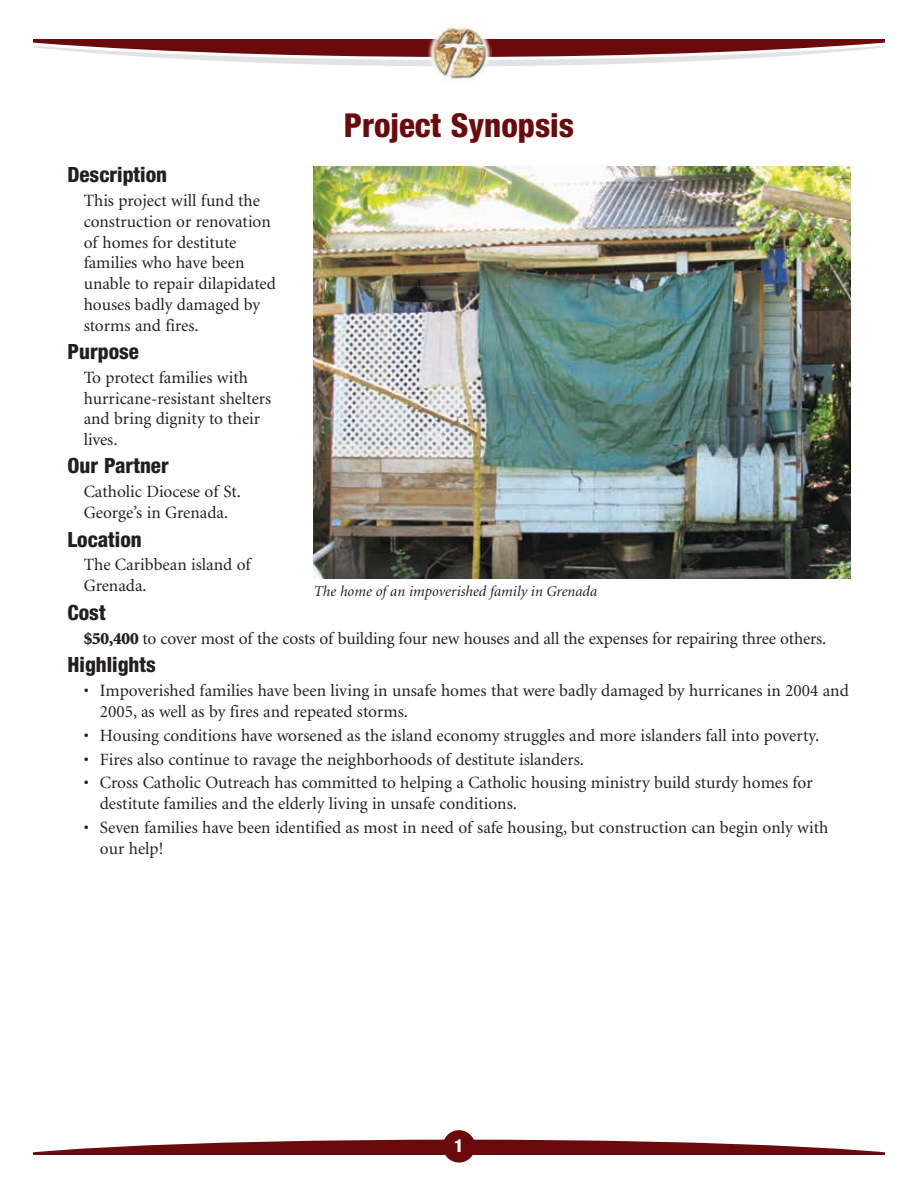
<style>
.page{position:relative;width:918px;height:1188px;background:#fff}
.page>*{position:absolute;margin:0;border:0;box-sizing:border-box;transform-origin:0 0}
.t1{font:800 condensed 33px "Helvetica Neue";color:#6b0a0c}
.t2{font:800 condensed 21px "Helvetica Neue";color:#231f20}
.t3{font:800 condensed 18px "Helvetica Neue";color:#fff}
.t4{font:17.25px/20.7px "Minion";color:#231f20}
.t5{font:italic 15px "Minion";color:#231f20}
.s1{font-weight:900}
</style>
<div class="page">
<svg style="left:34px;top:1140px;width:850px;height:14px"></svg>
<svg style="left:34px;top:40px;width:850px;height:26px"></svg>
<img style="left:426px;top:26px;width:66px;height:55px">
<div style="left:443px;top:1130px;width:32px;height:33px;background:#6b0a0c;border-radius:50%"></div>
<img style="left:314px;top:167px;width:536px;height:411px">
<h1 class="t1" style="left:344px;top:105px;width:232px">Project Synopsis</h1>
<p class="t2" style="left:68px;top:162px;width:101px">Description</p>
<p class="t4" style="left:84px;top:191px;width:194px">This project will fund the construction or renovation of homes for destitute families who have been unable to repair dilapidated houses badly damaged by storms and fires.</p>
<p class="t2" style="left:68px;top:339px;width:73px">Purpose</p>
<p class="t4" style="left:84px;top:368px;width:189px">To protect families with hurricane-resistant shelters and bring dignity to their lives.</p>
<p class="t2" style="left:68px;top:453px;width:103px">Our Partner</p>
<p class="t4" style="left:84px;top:482px;width:159px">Catholic Diocese of St.<br>George’s in Grenada.</p>
<p class="t2" style="left:68px;top:526px;width:76px">Location</p>
<p class="t4" style="left:84px;top:555px;width:168px">The Caribbean island of<br>Grenada.</p>
<p class="t2" style="left:68px;top:599px;width:40px">Cost</p>
<p class="t4" style="left:84px;top:628px;width:744px"><span class="s1">$50,400</span> to cover most of the costs of building four new houses and all the expenses for repairing three others.</p>
<p class="t2" style="left:68px;top:652px;width:90px">Highlights</p>
<p class="t4" style="left:100px;top:681px;width:750px;text-indent:-16px">• Impoverished families have been living in unsafe homes that were badly damaged by hurricanes in 2004 and<br>2005, as well as by fires and repeated storms.</p>
<p class="t4" style="left:84px;top:725px;width:737px">• Housing conditions have worsened as the island economy struggles and more islanders fall into poverty.</p>
<p class="t4" style="left:84px;top:749px;width:502px">• Fires also continue to ravage the neighborhoods of destitute islanders.</p>
<p class="t4" style="left:100px;top:773px;width:714px;text-indent:-16px">• Cross Catholic Outreach has committed to helping a Catholic housing ministry build sturdy homes for destitute families and the elderly living in unsafe conditions.</p>
<p class="t4" style="left:100px;top:818px;width:730px;text-indent:-16px">• Seven families have been identified as most in need of safe housing, but construction can begin only with our help!</p>
<p class="t5" style="left:314px;top:584px;width:285px">The home of an impoverished family in Grenada</p>
<p class="t3" style="left:454px;top:1135px;width:11px">1</p>
</div>
